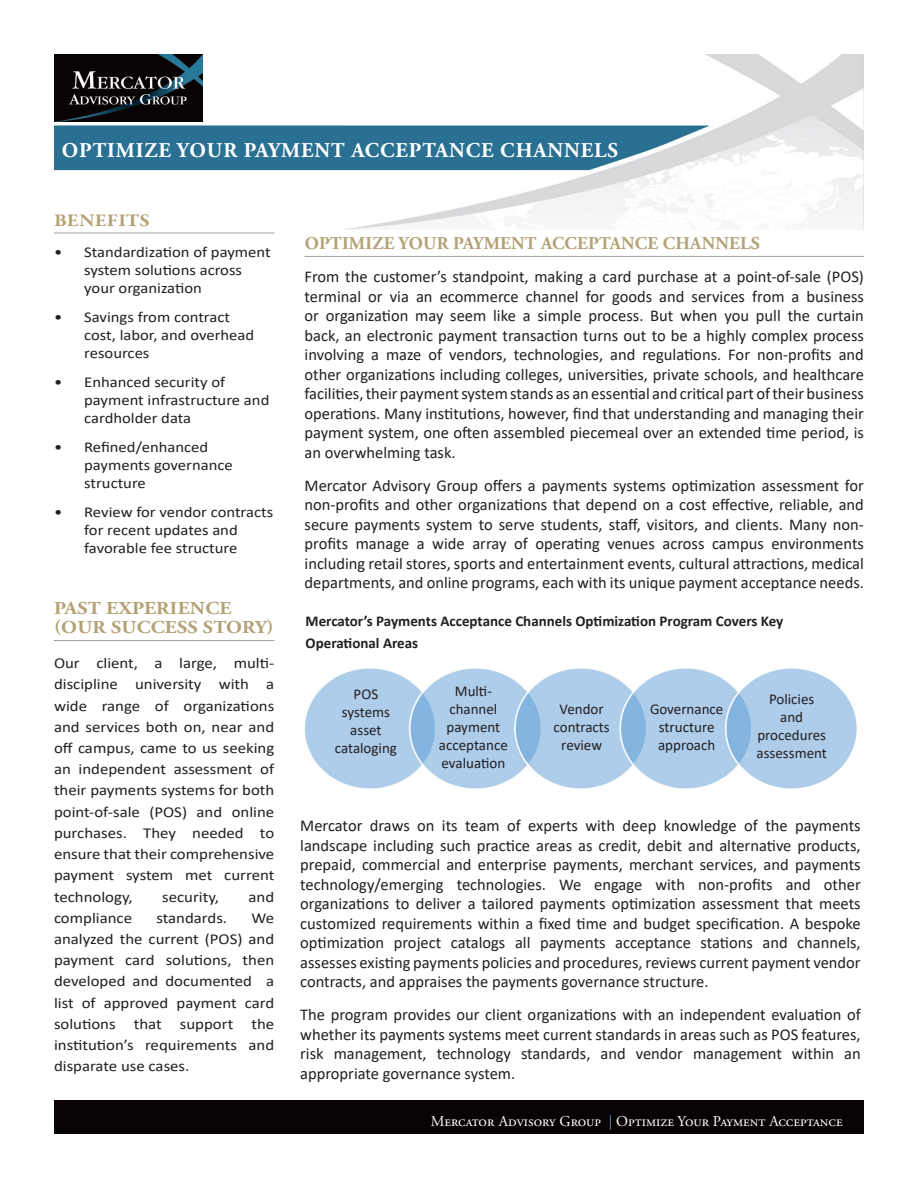
<style>
.page{position:relative;width:918px;height:1188px;background:#fff}
.page>*{position:absolute;margin:0;border:0;box-sizing:border-box;transform-origin:0 0}
.t1{font:700 21px "Adobe Garamond Pro";letter-spacing:.045em;color:#fff}
.blue_heads_w__rule_b{font:700 18.15px/19.6px "Adobe Garamond Pro";letter-spacing:.015em;color:#b4a276;scale:1.11 1}
.blue_heads_w__rule_b-2{font:700 18.15px "Garamond Premr Pro";letter-spacing:.005em;color:#b4a276;scale:1.11 1}
.blue_heads_w__rule_b-3{font:700 18px "Adobe Garamond Pro";letter-spacing:.015em;color:#b4a276}
.body_garamond_regula{font:16.5px/19.5px "Calibri";color:#231f20;text-align:justify}
.body_garamond_regula-2{font:15.15px/21.1px "Calibri";color:#231f20;text-align:justify;scale:1.11 1}
.table_body{font:15px/18px "Calibri";color:#231f20;scale:1.11 1}
.table_body-2{font:15px/18px "Calibri";color:#231f20;text-align:center}
.table_body-3{font:700 15px "Calibri";color:#231f20}
.t2{font:15px "Adobe Garamond Pro";color:#fff}
.s1{color:#5d96cf}
</style>
<div class="page">
<img style="left:54px;top:54px;width:810px;height:176px">
<img style="left:54px;top:54px;width:148px;height:68px">
<div style="left:54px;top:1100px;width:810px;height:34px;background:#080302"></div>
<hr style="left:305px;top:256px;width:559px;height:1px;background:#9d9fa2">
<hr style="left:54px;top:233px;width:220px;height:1px;background:#9d9fa2">
<hr style="left:54px;top:640px;width:220px;height:1px;background:#9d9fa2">
<img style="left:305px;top:668px;width:551px;height:121px">
<p class="t1" style="left:62px;top:138px;width:558px">OPTIMIZE YOUR PAYMENT ACCEPTANCE CHANNELS</p>
<p class="blue_heads_w__rule_b-2" style="left:54px;top:209px;width:88px">BENEFITS</p>
<p class="table_body" style="left:84px;top:243px;width:169px;text-indent:-30px">• Standardization of payment system solutions across your organization</p>
<p class="table_body" style="left:84px;top:308px;width:155px;text-indent:-30px">• Savings from contract cost, labor, and overhead resources</p>
<p class="table_body" style="left:84px;top:373px;width:168px;text-indent:-30px">• Enhanced security of payment infrastructure and cardholder data</p>
<p class="table_body" style="left:84px;top:438px;width:135px;text-indent:-30px">• Refined/enhanced payments governance structure</p>
<p class="table_body" style="left:54px;top:503px;width:199px;text-align:center">• Review for vendor contracts for recent updates and favorable fee structure</p>
<p class="blue_heads_w__rule_b" style="left:54px;top:598px;width:199px">PAST EXPERIENCE (OUR SUCCESS STORY)</p>
<p class="body_garamond_regula-2" style="left:54px;top:652px;width:200px">Our client, a large, multi&shy;discipline university with a wide range of organizations and services both on, near and off campus, came to us seeking an independent assessment of their payments systems for both point-of-sale (POS) and online purchases. They needed to ensure that their comprehensive payment system met current technology,</p>
<p class="body_garamond_regula-2" style="left:162px;top:886px;width:53px">security,</p>
<p class="body_garamond_regula-2" style="left:249px;top:886px;width:25px">and</p>
<p class="body_garamond_regula-2" style="left:54px;top:907px;width:72px">compliance</p>
<p class="body_garamond_regula-2" style="left:156px;top:907px;width:65px">standards.</p>
<p class="body_garamond_regula-2" style="left:54px;top:907px;width:200px;text-indent:198px">We analyzed the current (POS) and payment card solutions, then developed and documented a list of approved payment card solutions that support the institution’s requirements and disparate use cases.</p>
<p class="blue_heads_w__rule_b-3" style="left:305px;top:233px;width:457px">OPTIMIZE YOUR PAYMENT ACCEPTANCE CHANNELS</p>
<p class="body_garamond_regula" style="left:305px;top:267px;width:561px">From the customer’s standpoint, making a card purchase at a point-of-sale (POS) terminal or via an ecommerce channel for goods and services from a business or organization may seem like a simple process. But when you pull the curtain back, an electronic payment transaction turns out to be a highly complex process involving a maze of vendors, technologies, and regulations. For non-profits and other organizations including colleges, universities, private schools, and healthcare facilities, their payment system stands as an essential and critical part of their business operations. Many institutions, however, find that understanding and managing their payment system, one often assembled piecemeal over an extended time period, is an overwhelming task.</p>
<p class="body_garamond_regula" style="left:305px;top:475px;width:561px">Mercator Advisory Group offers a payments systems optimization assessment for non-profits and other organizations that depend on a cost effective, reliable, and secure payments system to serve students, staff, visitors, and clients. Many non&shy;profits manage a wide array of operating venues across campus environments including retail stores, sports and entertainment events, cultural attractions, medical departments, and online programs, each with its unique payment acceptance needs.</p>
<p class="table_body-3" style="left:306px;top:610px;width:479px">Mercator’s Payments Acceptance Channels Optimization Program Covers Key</p>
<p class="table_body-3" style="left:306px;top:632px;width:114px">Operational Areas</p>
<p class="table_body-2" style="left:335px;top:685px;width:64px">POS systems asset cataloging</p>
<p class="table_body-2" style="left:439px;top:681px;width:70px">Multi&shy;channel payment acceptance evaluation</p>
<p class="table_body-2" style="left:554px;top:700px;width:58px">Vendor contracts review</p>
<p class="table_body-2" style="left:650px;top:700px;width:75px">Governance structure approach</p>
<p class="table_body-2" style="left:757px;top:689px;width:72px">Policies and procedures assessment</p>
<p class="body_garamond_regula" style="left:300px;top:816px;width:562px">Mercator draws on its team of experts with deep knowledge of the payments landscape including such practice areas as credit, debit and alternative products, prepaid, commercial and enterprise payments, merchant services, and payments technology/emerging technologies. We engage with non-profits and other organizations to deliver a tailored payments optimization assessment that meets customized requirements within a fixed time and budget specification. A bespoke optimization project catalogs all payments acceptance stations and channels, assesses existing payments policies and procedures, reviews current payment vendor contracts, and appraises the payments governance structure.</p>
<p class="body_garamond_regula" style="left:300px;top:1005px;width:562px">The program provides our client organizations with an independent evaluation of whether its payments systems meet current standards in areas such as POS features, risk management, technology standards, and vendor management within an appropriate governance system.</p>
<p class="t2" style="left:431px;top:1112px;width:414px">Mercator Advisory Group <span class="s1">|</span> Optimize Your Payment Acceptance</p>
</div>
